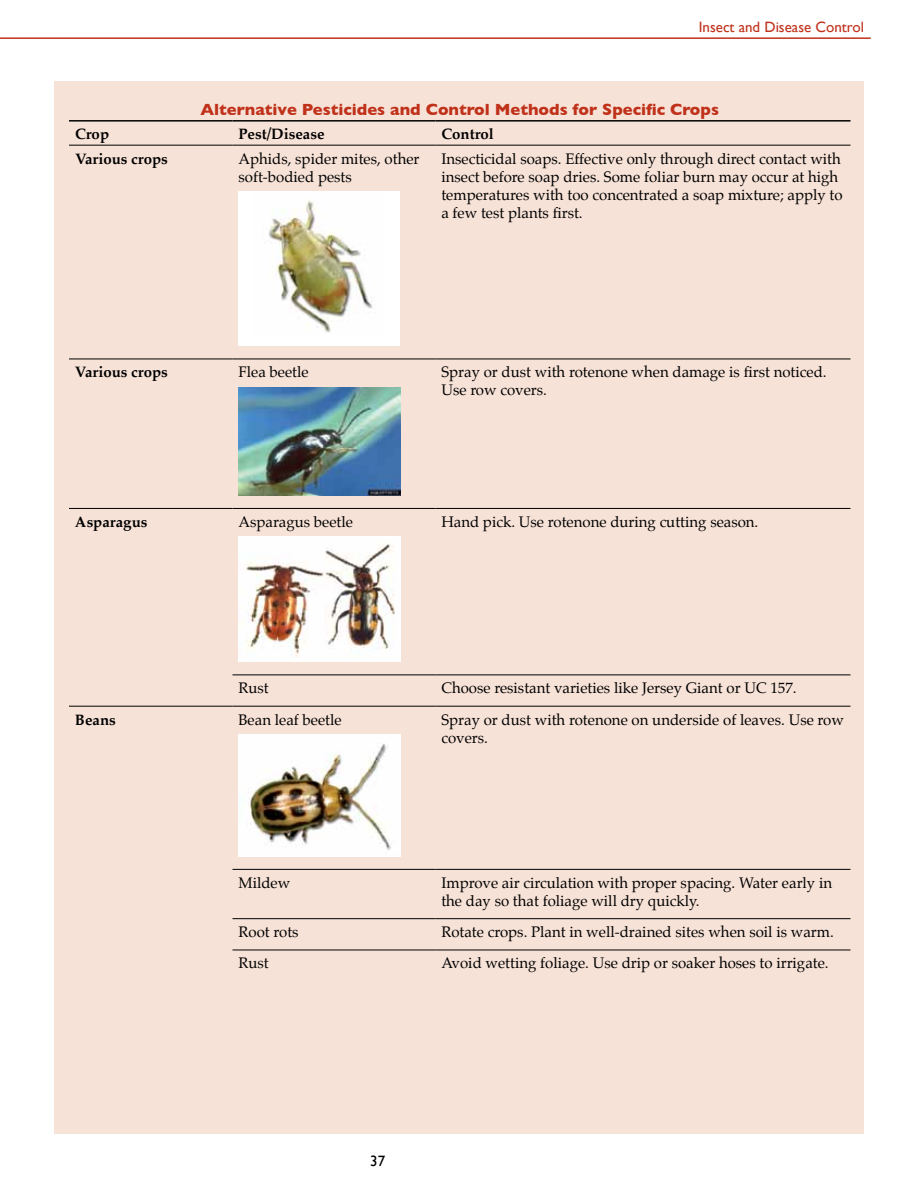
<style>
.page{position:relative;width:918px;height:1188px;background:#fff}
.page>*{position:absolute;margin:0;border:0;box-sizing:border-box;transform-origin:0 0}
.t1{font:700 16.5px "Gill Sans";color:#c0311a}
.t2{font:15px/18px "Palatino";color:#000}
.t3{font:700 15px "Palatino";color:#000}
.t4{font:15px "Gill Sans";color:#c0311a}
.t5{font:15px "Gill Sans";color:#000}
</style>
<div class="page">
<hr style="left:0;top:37px;width:871px;height:2px;background:#c0311a">
<div style="left:54px;top:81px;width:810px;height:1053px;background:#f7e2d7"></div>
<hr style="left:69px;top:145px;width:163px;height:1px;background:#000">
<hr style="left:232px;top:145px;width:203px;height:1px;background:#000">
<hr style="left:435px;top:145px;width:415px;height:1px;background:#000">
<hr style="left:69px;top:120px;width:163px;height:2px;background:#000">
<hr style="left:232px;top:120px;width:203px;height:2px;background:#000">
<hr style="left:435px;top:120px;width:415px;height:2px;background:#000">
<hr style="left:435px;top:359px;width:415px;height:1px;background:#000">
<hr style="left:435px;top:508px;width:415px;height:1px;background:#000">
<hr style="left:232px;top:675px;width:203px;height:1px;background:#000">
<hr style="left:435px;top:675px;width:415px;height:1px;background:#000">
<hr style="left:435px;top:706px;width:415px;height:1px;background:#000">
<hr style="left:232px;top:869px;width:203px;height:1px;background:#000">
<hr style="left:435px;top:869px;width:415px;height:1px;background:#000">
<hr style="left:232px;top:918px;width:203px;height:1px;background:#000">
<hr style="left:435px;top:918px;width:415px;height:1px;background:#000">
<hr style="left:232px;top:950px;width:203px;height:1px;background:#000">
<hr style="left:435px;top:950px;width:415px;height:1px;background:#000">
<hr style="left:69px;top:359px;width:163px;height:1px;background:#000">
<hr style="left:232px;top:359px;width:203px;height:1px;background:#000">
<hr style="left:69px;top:508px;width:163px;height:1px;background:#000">
<hr style="left:232px;top:508px;width:203px;height:1px;background:#000">
<hr style="left:69px;top:706px;width:163px;height:1px;background:#000">
<hr style="left:232px;top:706px;width:203px;height:1px;background:#000">
<div style="left:238px;top:192px;width:162px;height:154px;background:#fff"></div>
<img style="left:268px;top:200px;width:105px;height:133px">
<img style="left:239px;top:387px;width:162px;height:108px">
<img style="left:239px;top:537px;width:162px;height:125px">
<img style="left:239px;top:735px;width:162px;height:121px">
<p class="t4" style="left:699px;top:18px;width:167px">Insect and Disease Control</p>
<p class="t1" style="left:200px;top:100px;width:520px">Alternative Pesticides and Control Methods for Specific Crops</p>
<p class="t3" style="left:75px;top:125px;width:36px">Crop</p>
<p class="t3" style="left:239px;top:125px;width:88px">Pest/Disease</p>
<p class="t3" style="left:441px;top:125px;width:54px">Control</p>
<p class="t3" style="left:75px;top:149px;width:94px">Various crops</p>
<p class="t2" style="left:239px;top:151px;width:183px">Aphids, spider mites, other soft-bodied pests</p>
<p class="t2" style="left:441px;top:151px;width:403px">Insecticidal soaps. Effective only through direct contact with insect before soap dries. Some foliar burn may occur at high temperatures with too concentrated a soap mixture; apply to a few test plants first.</p>
<p class="t3" style="left:75px;top:363px;width:94px">Various crops</p>
<p class="t2" style="left:238px;top:364px;width:72px">Flea beetle</p>
<p class="t2" style="left:441px;top:364px;width:387px">Spray or dust with rotenone when damage is first noticed.<br>Use row covers.</p>
<p class="t3" style="left:75px;top:512px;width:74px">Asparagus</p>
<p class="t2" style="left:238px;top:514px;width:116px">Asparagus beetle</p>
<p class="t2" style="left:441px;top:514px;width:319px">Hand pick. Use rotenone during cutting season.</p>
<p class="t2" style="left:238px;top:680px;width:32px">Rust</p>
<p class="t2" style="left:441px;top:680px;width:357px">Choose resistant varieties like Jersey Giant or UC 157.</p>
<p class="t3" style="left:75px;top:710px;width:42px">Beans</p>
<p class="t2" style="left:238px;top:712px;width:105px">Bean leaf beetle</p>
<p class="t2" style="left:441px;top:712px;width:404px">Spray or dust with rotenone on underside of leaves. Use row covers.</p>
<p class="t2" style="left:238px;top:875px;width:53px">Mildew</p>
<p class="t2" style="left:441px;top:875px;width:392px">Improve air circulation with proper spacing. Water early in the day so that foliage will dry quickly.</p>
<p class="t2" style="left:238px;top:924px;width:62px">Root rots</p>
<p class="t2" style="left:441px;top:924px;width:394px">Rotate crops. Plant in well-drained sites when soil is warm.</p>
<p class="t2" style="left:238px;top:955px;width:32px">Rust</p>
<p class="t2" style="left:441px;top:955px;width:389px">Avoid wetting foliage. Use drip or soaker hoses to irrigate.</p>
<p class="t5" style="left:370px;top:1152px;width:16px">37</p>
</div>
